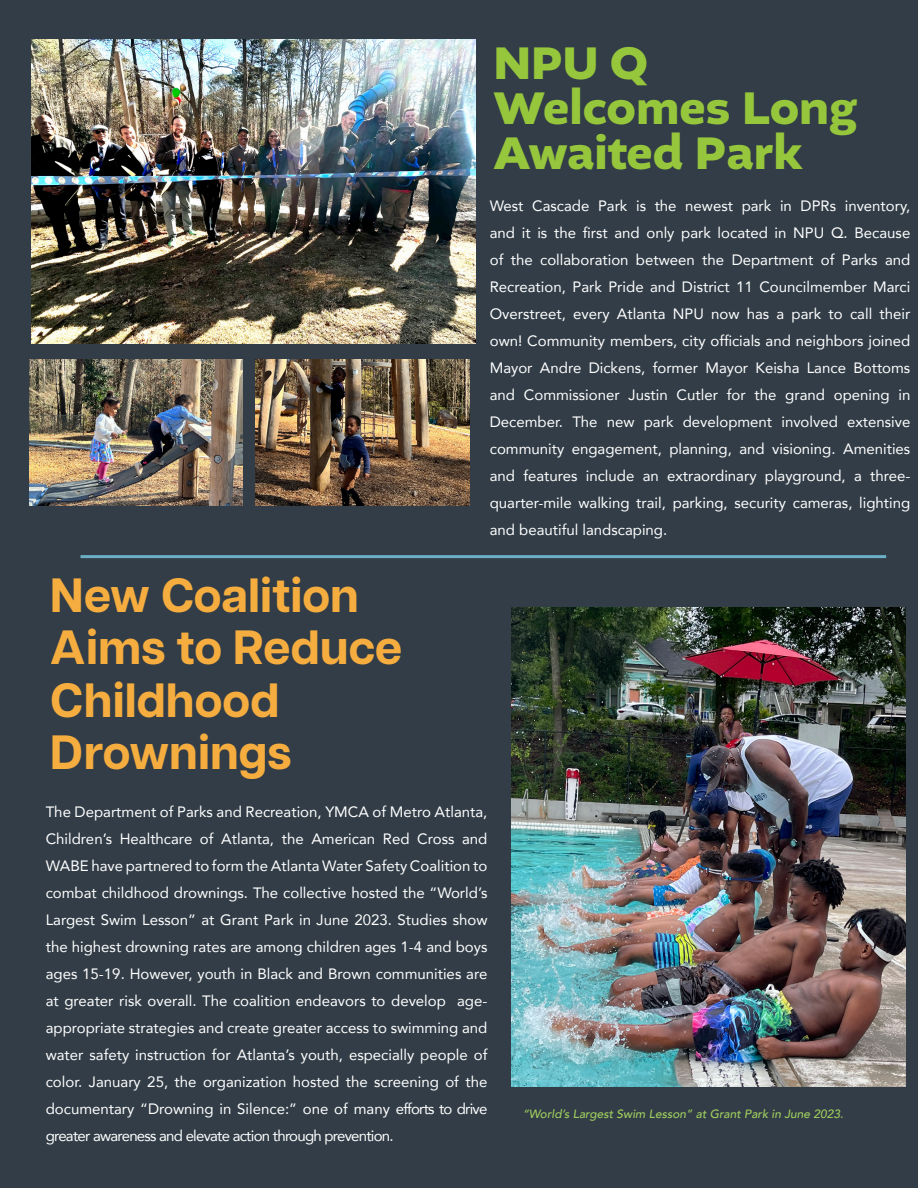
<style>
.page{position:relative;width:918px;height:1188px;background:#323d47}
.page>*{position:absolute;margin:0;border:0;box-sizing:border-box;transform-origin:0 0}
.t1{font:700 48px/52.5px "Articulat CF";color:#fbb03f}
.t2{font:700 48px/45px "Altivo";color:#99ca3b}
.t3{font:15px/27px "Avenir";letter-spacing:-.025em;color:#fff;text-align:justify}
.t4{font:italic 500 12px "Avenir";color:#a0ce5e}
</style>
<div class="page">
<hr style="left:81px;top:555px;width:805px;height:3px;background:#6cafc6">
<img style="left:31px;top:40px;width:444px;height:303px">
<img style="left:29px;top:360px;width:214px;height:146px">
<img style="left:256px;top:360px;width:214px;height:146px">
<img style="left:512px;top:608px;width:394px;height:478px">
<h1 class="t2" style="left:494px;top:41px;width:366px">NPU Q<br>Welcomes Long<br>Awaited Park</h1>
<p class="t3" style="left:490px;top:192px;width:422px">West Cascade Park is the newest park in DPRs inventory, and it is the first and only park located in NPU Q. Because of the collaboration between the Department of Parks and Recreation, Park Pride and District 11 Councilmember Marci Overstreet, every Atlanta NPU now has a park to call their own! Community members, city officials and neighbors joined Mayor Andre Dickens, former Mayor Keisha Lance Bottoms and Commissioner Justin Cutler for the grand opening in December. The new park development involved extensive community engagement, planning, and visioning. Amenities and features include an extraordinary playground, a three&shy;quarter-mile walking trail, parking, security cameras, lighting and beautiful landscaping.</p>
<h1 class="t1" style="left:51px;top:567px;width:353px">New Coalition<br>Aims to Reduce<br>Childhood<br>Drownings</h1>
<p class="t3" style="left:46px;top:798px;width:443px">The Department of Parks and Recreation, YMCA of Metro Atlanta, Children’s Healthcare of Atlanta, the American Red Cross and WABE have partnered to form the Atlanta Water Safety Coalition to combat childhood drownings. The collective hosted the “World’s Largest Swim Lesson” at Grant Park in June 2023. Studies show the highest drowning rates are among children ages 1-4 and boys ages 15-19. However, youth in Black and Brown communities are at greater risk overall. The coalition endeavors to develop age&shy;appropriate strategies and create greater access to swimming and water safety instruction for Atlanta’s youth, especially people of color. January 25, the organization hosted the screening of the documentary “Drowning in Silence:” one of many efforts to drive greater awareness and elevate action through prevention.</p>
<p class="t4" style="left:523px;top:1106px;width:322px">“World’s Largest Swim Lesson” at Grant Park in June 2023.</p>
</div>
